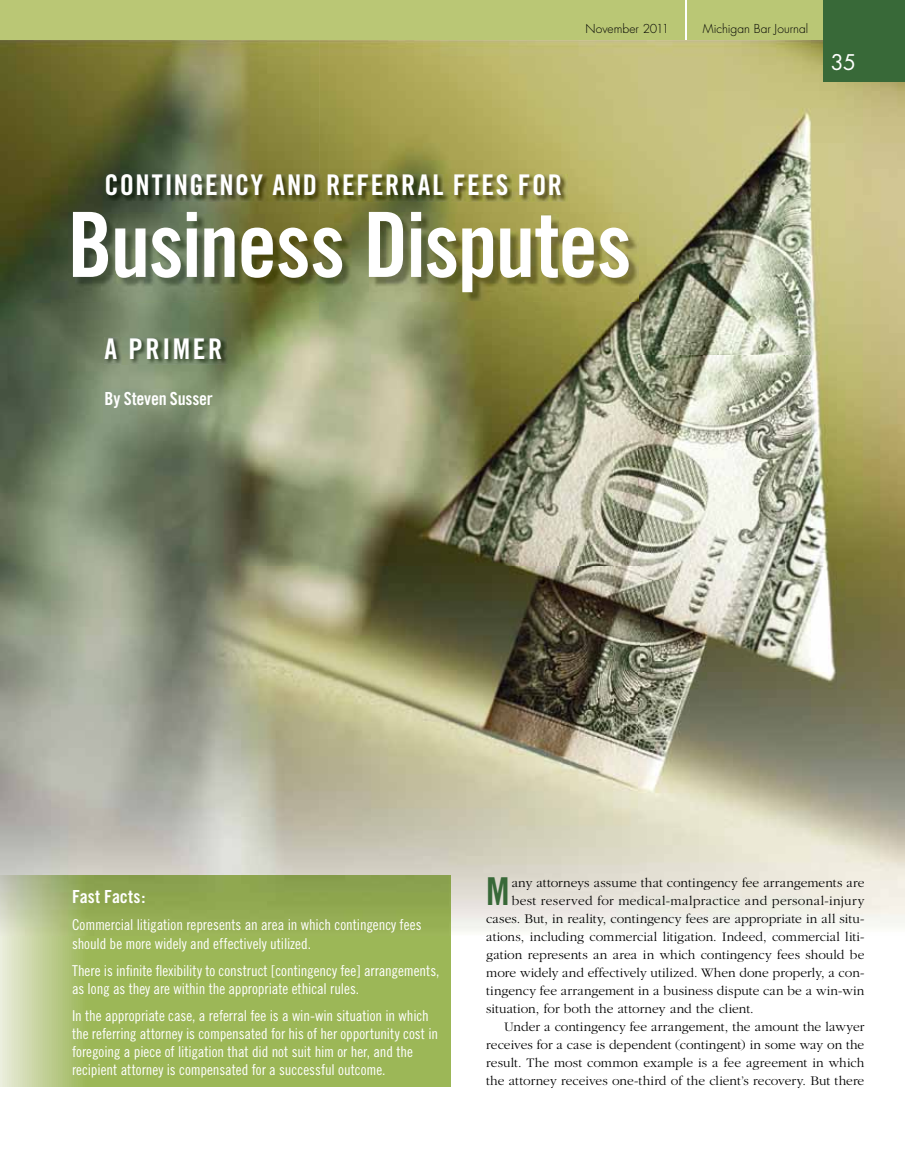
<style>
.page{position:relative;width:905px;height:1175px;background:#fff}
.page>*{position:absolute;margin:0;border:0;box-sizing:border-box;transform-origin:0 0}
.t1{font:90px "Trade Gothic Bold Cond Twenty";letter-spacing:-.02em;color:#fff}
.t2{font:38.4px "Trade Gothic Bold Cond Twenty";color:#386938}
.t3{font:28.5px "Trade Gothic Bold Cond Twenty";letter-spacing:.06em;color:#fff}
.t4{font:21px "Futura";color:#fff}
.t5{font:18px "Trade Gothic Bold Cond Twenty";letter-spacing:-.01em;color:#fff}
.t6{font:15px/18px "Trade Gothic Cond Eighteen";letter-spacing:-.005em;color:#fff}
.t7{font:300 13.5px "Garamond";letter-spacing:.005em;color:#000}
.t8{font:300 13.5px "Garamond";letter-spacing:.025em;color:#000}
.t9{font:300 12px "Futura";color:#000}
</style>
<div class="page">
<img style="left:0;top:40px;width:638px;height:843px">
<img style="left:638px;top:40px;width:266px;height:892px">
<img style="left:450px;top:883px;width:189px;height:52px">
<svg style="left:0;top:935px;width:450px;height:151px;background:#a3bc64"></svg>
<img style="left:0;top:875px;width:450px;height:60px">
<img style="left:106px;top:174px;width:461px;height:28px">
<img style="left:105px;top:338px;width:123px;height:26px">
<div style="left:0;top:0;width:904px;height:39px;background:#bac775"></div>
<div style="left:823px;top:0;width:81px;height:82px;background:#386938"></div>
<hr style="left:685px;top:0;width:1px;height:39px;background:#fff">
<img style="left:76px;top:215px;width:562px;height:86px">
<p class="t9" style="left:585px;top:21px;width:85px">November 2011</p>
<p class="t9" style="left:702px;top:21px;width:107px">Michigan Bar Journal</p>
<h3 class="t4" style="left:830px;top:48px;width:27px">35</h3>
<h3 class="t3" style="left:104px;top:168px;width:459px">CONTINGENCY AND REFERRAL FEES FOR</h3>
<h1 class="t1" style="left:68px;top:190px;width:565px">Business Disputes</h1>
<h3 class="t3" style="left:104px;top:331px;width:120px">A PRIMER</h3>
<h3 class="t5" style="left:104px;top:387px;width:110px">By Steven Susser</h3>
<h3 class="t5" style="left:72px;top:886px;width:75px">Fast Facts:</h3>
<p class="t6" style="left:72px;top:916px;width:351px">Commercial litigation represents an area in which contingency fees should be more widely and effectively utilized.</p>
<p class="t6" style="left:72px;top:961px;width:369px">There is infinite flexibility to construct [contingency fee] arrangements, as long as they are within the appropriate ethical rules.</p>
<p class="t6" style="left:72px;top:1006px;width:367px">In the appropriate case, a referral fee is a win-win situation in which the referring attorney is compensated for his of her opportunity cost in foregoing a piece of litigation that did not suit him or her, and the recipient attorney is compensated for a successful outcome.</p>
<h2 class="t2" style="left:486px;top:868px;width:25px">M</h2>
<p class="t7" style="left:511px;top:876px;width:354px">any attorneys assume that contingency fee arrangements are</p>
<p class="t8" style="left:511px;top:894px;width:354px">best reserved for medical-malpractice and personal-injury</p>
<p class="t7" style="left:486px;top:911px;width:379px">cases. But, in reality, contingency fees are appropriate in all situ-</p>
<p class="t7" style="left:486px;top:929px;width:379px">ations, including commercial litigation. Indeed, commercial liti-</p>
<p class="t7" style="left:486px;top:947px;width:379px">gation represents an area in which contingency fees should be</p>
<p class="t7" style="left:486px;top:965px;width:379px">more widely and effectively utilized. When done properly, a con-</p>
<p class="t7" style="left:486px;top:983px;width:379px">tingency fee arrangement in a business dispute can be a win-win</p>
<p class="t7" style="left:486px;top:1001px;width:269px">situation, for both the attorney and the client.</p>
<p class="t7" style="left:504px;top:1019px;width:362px">Under a contingency fee arrangement, the amount the lawyer</p>
<p class="t7" style="left:486px;top:1037px;width:379px">receives for a case is dependent (contingent) in some way on the</p>
<p class="t7" style="left:486px;top:1055px;width:379px">result. The most common example is a fee agreement in which</p>
<p class="t7" style="left:486px;top:1073px;width:379px">the attorney receives one-third of the client’s recovery. But there</p>
</div>
